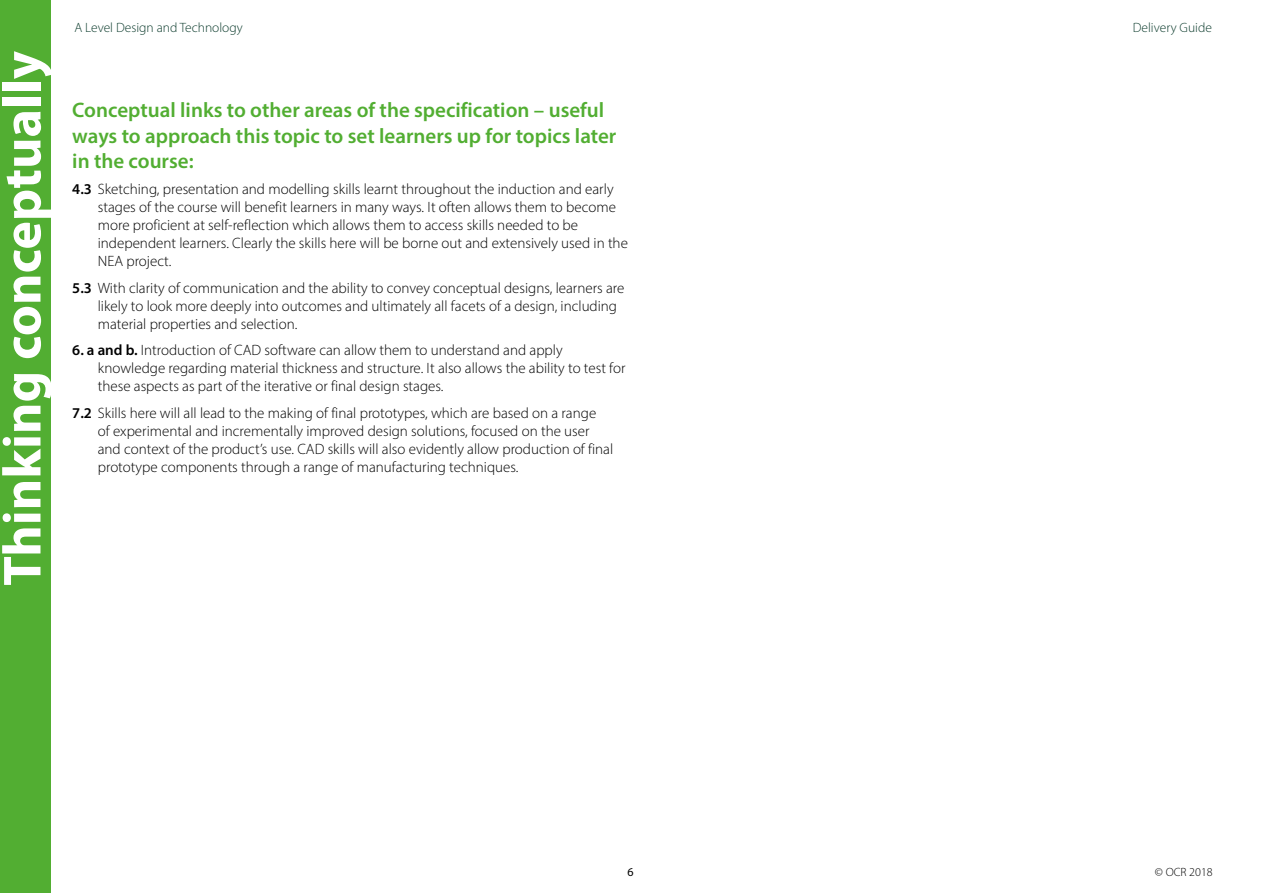
<style>
.page{position:relative;width:1263px;height:893px;background:#fff}
.page>*{position:absolute;margin:0;border:0;box-sizing:border-box;transform-origin:0 0}
.t1{font:700 54px "Myriad Pro";color:#fff}
.body{font:600 21px/25.2px "Myriad Pro";color:#52ae32}
.abc{font:300 15px/18px "Myriad Pro";color:#000}
.t2{font:300 13.5px "Myriad Pro";color:#0e3d2e}
.t3{font:300 12px "Myriad Pro";color:#000}
.t4{font:12px "Myriad Pro";color:#000}
.s1{font-weight:600}
</style>
<div class="page">
<div style="left:0;top:0;width:51px;height:893px;background:#52ae32"></div>
<h1 class="t1" style="left:-13px;top:586px;width:536px;rotate:-90deg">Thinking conceptually</h1>
<p class="t2" style="left:74px;top:20px;width:170px">A Level Design and Technology</p>
<h4 class="body" style="left:72px;top:97px;width:546px">Conceptual links to other areas of the specification – useful ways to approach this topic to set learners up for topics later in the course:</h4>
<p class="abc" style="left:98px;top:180px;width:532px;text-indent:-26px"><span class="s1">4.3</span> Sketching, presentation and modelling skills learnt throughout the induction and early stages of the course will benefit learners in many ways. It often allows them to become more proficient at self-reflection which allows them to access skills needed to be independent learners. Clearly the skills here will be borne out and extensively used in the NEA project.</p>
<p class="abc" style="left:98px;top:279px;width:528px;text-indent:-26px"><span class="s1">5.3</span> With clarity of communication and the ability to convey conceptual designs, learners are likely to look more deeply into outcomes and ultimately all facets of a design, including material properties and selection.</p>
<p class="abc" style="left:98px;top:341px;width:529px;text-indent:-26px"><span class="s1">6. a and b.</span> Introduction of CAD software can allow them to understand and apply knowledge regarding material thickness and structure. It also allows the ability to test for these aspects as part of the iterative or final design stages.</p>
<p class="abc" style="left:98px;top:404px;width:517px;text-indent:-26px"><span class="s1">7.2</span> Skills here will all lead to the making of final prototypes, which are based on a range<br>of experimental and incrementally improved design solutions, focused on the user and context of the product’s use. CAD skills will also evidently allow production of final prototype components through a range of manufacturing techniques.</p>
<p class="t4" style="left:627px;top:865px;width:8px">6</p>
<p class="t2" style="left:1133px;top:20px;width:81px">Delivery Guide</p>
<p class="t3" style="left:1155px;top:865px;width:59px">© OCR 2018</p>
</div>
